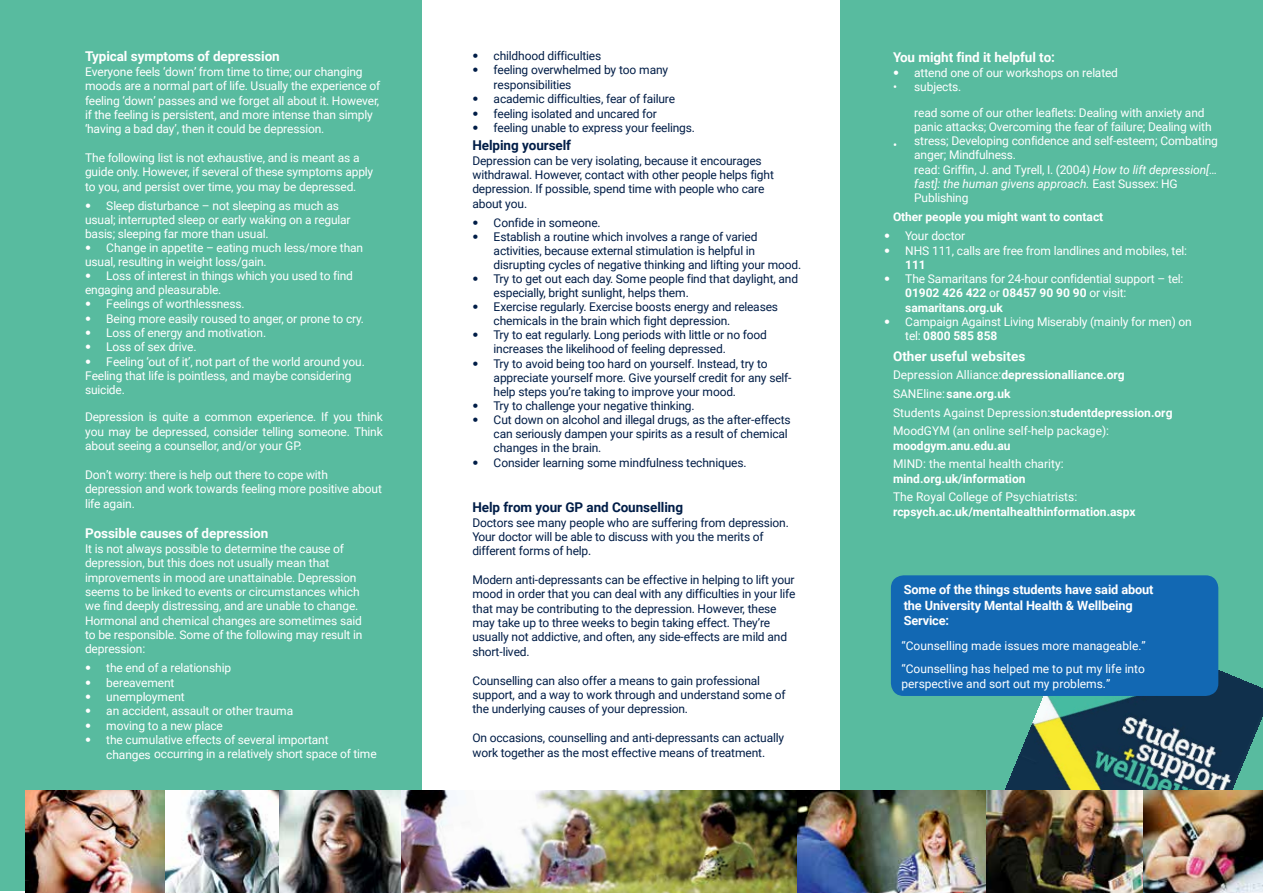
<style>
.page{position:relative;width:1263px;height:893px;background:#fff}
.page>*{position:absolute;margin:0;border:0;box-sizing:border-box;transform-origin:0 0}
.t1{font:700 13.5px "Roboto";letter-spacing:-.005em;color:#fff}
.t2{font:700 13.5px "Roboto";letter-spacing:-.005em;color:#001d47}
.t3{font:700 12.75px/15.3px "Roboto";letter-spacing:-.01em;color:#fff}
.t4{font:12px/14.2px "Roboto";letter-spacing:-.015em;color:#fff}
.t5{font:12px/14.4px "Roboto";letter-spacing:-.015em;color:#001d47}
.t6{font:700 12px "Roboto";color:#fff}
.s1{font-family:"Helvetica Neue";font-weight:300}
.s2{font-style:italic}
.s3{font-weight:700}
</style>
<div class="page">
<div style="left:0;top:0;width:421px;height:891px;background:#58bb9f"></div>
<div style="left:840px;top:0;width:423px;height:790px;background:#58bb9f"></div>
<img style="left:998px;top:613px;width:265px;height:177px">
<div style="left:891px;top:575px;width:327px;height:121px;background:#1268b3;border-radius:13px"></div>
<img style="left:400px;top:790px;width:863px;height:103px">
<img style="left:26px;top:790px;width:374px;height:103px">
<p class="t1" style="left:85px;top:47px;width:196px">Typical symptoms of depression</p>
<p class="t4" style="left:85px;top:64px;width:297px">Everyone feels ‘down’ from time to time; our changing moods are a normal part of life. Usually the experience of feeling ‘down’ passes and we forget all about it. However, if the feeling is persistent, and more intense than simply ‘having a bad day’, then it could be depression.</p>
<p class="t4" style="left:85px;top:150px;width:290px">The following list is not exhaustive, and is meant as a guide only. However, if several of these symptoms apply to you, and persist over time, you may be depressed.</p>
<p class="t4" style="left:85px;top:198px;width:267px"><span class="s1">•</span> Sleep disturbance – not sleeping as much as usual; interrupted sleep or early waking on a regular basis; sleeping far more than usual.</p>
<p class="t4" style="left:85px;top:241px;width:280px;line-height:13.6px"><span class="s1">•</span> Change in appetite – eating much less/more than usual, resulting in weight loss/gain.</p>
<p class="t4" style="left:85px;top:269px;width:270px;line-height:13.6px"><span class="s1">•</span> Loss of interest in things which you used to find engaging and pleasurable.</p>
<p class="t4" style="left:85px;top:296px;width:161px"><span class="s1">•</span> Feelings of worthlessness.</p>
<p class="t4" style="left:85px;top:311px;width:280px"><span class="s1">•</span> Being more easily roused to anger, or prone to cry.</p>
<p class="t4" style="left:85px;top:325px;width:183px"><span class="s1">•</span> Loss of energy and motivation.</p>
<p class="t4" style="left:85px;top:340px;width:113px"><span class="s1">•</span> Loss of sex drive.</p>
<p class="t4" style="left:85px;top:354px;width:281px"><span class="s1">•</span> Feeling ‘out of it’, not part of the world around you.<br>Feeling that life is pointless, and maybe considering suicide.</p>
<p class="t4" style="left:85px;top:409px;width:299px;text-align:justify">Depression is quite a common experience. If you think you may be depressed, consider telling someone. Think about seeing a counsellor, and/or your GP.</p>
<p class="t4" style="left:85px;top:467px;width:298px">Don’t worry: there is help out there to cope with depression and work towards feeling more positive about life again.</p>
<p class="t1" style="left:85px;top:524px;width:185px">Possible causes of depression</p>
<p class="t4" style="left:85px;top:541px;width:279px">It is not always possible to determine the cause of depression, but this does not usually mean that improvements in mood are unattainable. Depression seems to be linked to events or circumstances which we find deeply distressing, and are unable to change.<br>Hormonal and chemical changes are sometimes said to be responsible. Some of the following may result in depression:</p>
<p class="t4" style="left:85px;top:660px;width:148px"><span class="s1">•</span> the end of a relationship</p>
<p class="t4" style="left:85px;top:675px;width:91px"><span class="s1">•</span> bereavement</p>
<p class="t4" style="left:85px;top:689px;width:101px"><span class="s1">•</span> unemployment</p>
<p class="t4" style="left:85px;top:704px;width:210px"><span class="s1">•</span> an accident, assault or other trauma</p>
<p class="t4" style="left:85px;top:718px;width:139px"><span class="s1">•</span> moving to a new place</p>
<p class="t4" style="left:106px;top:733px;width:272px;line-height:13.6px;text-indent:-21px"><span class="s1">•</span> the cumulative effects of several important<br>changes occurring in a relatively short space of time</p>
<p class="t5" style="left:472px;top:48px;width:130px"><span class="s1">•</span> childhood difficulties</p>
<p class="t5" style="left:494px;top:62px;width:176px;text-indent:-21px"><span class="s1">•</span> feeling overwhelmed by too many responsibilities</p>
<p class="t5" style="left:472px;top:91px;width:204px"><span class="s1">•</span> academic difficulties, fear of failure</p>
<p class="t5" style="left:472px;top:106px;width:186px"><span class="s1">•</span> feeling isolated and uncared for</p>
<p class="t5" style="left:472px;top:120px;width:224px"><span class="s1">•</span> feeling unable to express your feelings.</p>
<p class="t2" style="left:472px;top:136px;width:100px">Helping yourself</p>
<p class="t5" style="left:472px;top:153px;width:303px">Depression can be very isolating, because it encourages withdrawal. However, contact with other people helps fight depression. If possible, spend time with people who care about you.</p>
<p class="t5" style="left:472px;top:215px;width:130px"><span class="s1">•</span> Confide in someone.</p>
<p class="t5" style="left:494px;top:229px;width:309px;text-indent:-21px"><span class="s1">•</span> Establish a routine which involves a range of varied activities, because external stimulation is helpful in disrupting cycles of negative thinking and lifting your mood.</p>
<p class="t5" style="left:494px;top:272px;width:306px;line-height:13.6px;text-indent:-21px"><span class="s1">•</span> Try to get out each day. Some people find that daylight, and especially, bright sunlight, helps them.</p>
<p class="t5" style="left:494px;top:300px;width:286px;line-height:13.6px;text-indent:-21px"><span class="s1">•</span> Exercise regularly. Exercise boosts energy and releases chemicals in the brain which fight depression.</p>
<p class="t5" style="left:494px;top:328px;width:275px;line-height:13.6px;text-indent:-21px"><span class="s1">•</span> Try to eat regularly. Long periods with little or no food increases the likelihood of feeling depressed.</p>
<p class="t5" style="left:494px;top:356px;width:299px;text-indent:-21px"><span class="s1">•</span> Try to avoid being too hard on yourself. Instead, try to appreciate yourself more. Give yourself credit for any self&shy;help steps you’re taking to improve your mood.</p>
<p class="t5" style="left:472px;top:398px;width:224px"><span class="s1">•</span> Try to challenge your negative thinking.</p>
<p class="t5" style="left:494px;top:413px;width:299px;text-indent:-21px"><span class="s1">•</span> Cut down on alcohol and illegal drugs, as the after-effects can seriously dampen your spirits as a result of chemical changes in the brain.</p>
<p class="t5" style="left:472px;top:455px;width:276px"><span class="s1">•</span> Consider learning some mindfulness techniques.</p>
<p class="t2" style="left:472px;top:498px;width:212px">Help from your GP and Counselling</p>
<p class="t5" style="left:472px;top:515px;width:318px">Doctors see many people who are suffering from depression.<br>Your doctor will be able to discuss with you the merits of different forms of help.</p>
<p class="t5" style="left:472px;top:572px;width:324px">Modern anti-depressants can be effective in helping to lift your mood in order that you can deal with any difficulties in your life that may be contributing to the depression. However, these may take up to three weeks to begin taking effect. They’re usually not addictive, and often, any side-effects are mild and short-lived.</p>
<p class="t5" style="left:472px;top:673px;width:315px">Counselling can also offer a means to gain professional support, and a way to work through and understand some of the underlying causes of your depression.</p>
<p class="t5" style="left:472px;top:730px;width:313px">On occasions, counselling and anti-depressants can actually work together as the most effective means of treatment.</p>
<p class="t1" style="left:893px;top:48px;width:164px">You might find it helpful to:</p>
<p class="t4" style="left:893px;top:65px;width:226px"><span class="s1">•</span> attend one of our workshops on related</p>
<p class="t4" style="left:893px;top:79px;width:70px">• subjects.</p>
<p class="t4" style="left:914px;top:105px;width:305px">read some of our other leaflets: Dealing with anxiety and panic attacks; Overcoming the fear of failure; Dealing with stress; Developing confidence and self-esteem; Combating anger; Mindfulness.<br>read: Griffin, J. and Tyrell, I. (2004) <span class="s2">How to lift depression[… fast]: the human givens approach.</span> East Sussex: HG Publishing</p>
<p class="t6" style="left:893px;top:209px;width:212px">Other people you might want to contact</p>
<p class="t4" style="left:884px;top:228px;width:83px"><span class="s1">•</span> Your doctor</p>
<p class="t4" style="left:905px;top:243px;width:283px;text-indent:-21px"><span class="s1">•</span> NHS 111, calls are free from landlines and mobiles, tel:<br><span class="s3">111</span></p>
<p class="t4" style="left:905px;top:272px;width:280px;text-indent:-21px"><span class="s1">•</span> The Samaritans for 24-hour confidential support – tel:<br><span class="s3">01902 426 422</span> or <span class="s3">08457 90 90 90</span> or visit: <span class="s3">samaritans.org.uk</span></p>
<p class="t4" style="left:905px;top:314px;width:288px;line-height:13.8px;text-indent:-21px"><span class="s1">•</span> Campaign Against Living Miserably (mainly for men) on tel: <span class="s3">0800 585 858</span></p>
<p class="t1" style="left:893px;top:346px;width:134px">Other useful websites</p>
<p class="t4" style="left:893px;top:365px;width:281px;line-height:18.6px">Depression Alliance: <span class="s3">depressionalliance.org </span>SANEline: <span class="s3">sane.org.uk<br></span>Students Against Depression: <span class="s3">studentdepression.org </span>MoodGYM (an online self-help package):</p>
<p class="t6" style="left:893px;top:437px;width:119px">moodgym.anu.edu.au</p>
<p class="t4" style="left:893px;top:456px;width:172px">MIND: the mental health charity:</p>
<p class="t6" style="left:893px;top:470px;width:134px">mind.org.uk/information</p>
<p class="t4" style="left:893px;top:489px;width:186px">The Royal College of Psychiatrists:</p>
<p class="t6" style="left:893px;top:503px;width:244px">rcpsych.ac.uk/mentalhealthinformation.aspx</p>
<p class="t4" style="left:893px;top:137px;width:6px">•</p>
<p class="t3" style="left:904px;top:582px;width:251px">Some of the things students have said about the University Mental Health &amp; Wellbeing<br>Service:</p>
<p class="t4" style="left:901px;top:634px;width:246px;line-height:23px">“Counselling made issues more manageable.” “Counselling has helped me to put my life into</p>
<p class="t4" style="left:901px;top:676px;width:210px">perspective and sort out my problems.”</p>
</div>
